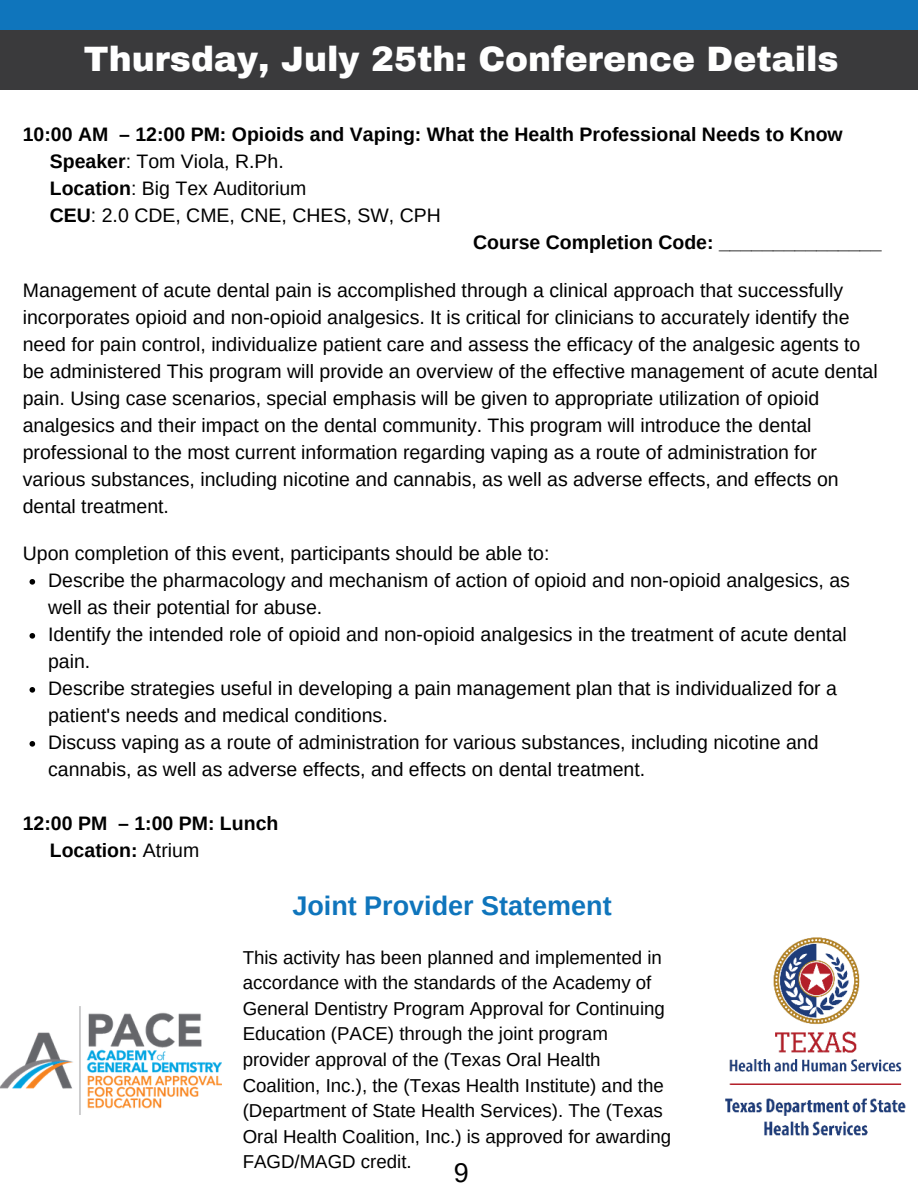
<style>
.page{position:relative;width:918px;height:1188px;background:#fff}
.page>*{position:absolute;margin:0;border:0;box-sizing:border-box;transform-origin:0 0}
.t1{font:900 34.5px "Archivo";color:#fff}
.t2{font:700 27px "Arimo";color:#0f75bc}
.t3{font:27px "Arimo";color:#000}
.t4{font:19.5px/27px "Arimo";color:#000}
.t5{font:700 19.5px/27px "Arimo";color:#000}
.t6{font:18.75px/25.5px "Arimo";color:#000}
.s1{font-weight:700}
.s2{font-weight:400}
</style>
<div class="page">
<div style="left:0;top:0;width:918px;height:60px;background:#0f75bc"></div>
<div style="left:0;top:30px;width:918px;height:59px;background:#3a3a3c"></div>
<svg style="left:30px;top:579px;width:5px;height:6px"></svg>
<svg style="left:30px;top:633px;width:5px;height:6px"></svg>
<svg style="left:30px;top:687px;width:5px;height:6px"></svg>
<svg style="left:30px;top:741px;width:5px;height:6px"></svg>
<img style="left:0;top:1006px;width:222px;height:108px">
<img style="left:725px;top:937px;width:181px;height:199px">
<h1 class="t1" style="left:84px;top:41px;width:756px">Thursday, July 25th: Conference Details</h1>
<p class="t5" style="left:23px;top:121px;width:821px">10:00 AM – 12:00 PM: Opioids and Vaping: What the Health Professional Needs to Know</p>
<p class="t4" style="left:50px;top:148px;width:236px"><span class="s1">Speaker</span>: Tom Viola, R.Ph.</p>
<p class="t4" style="left:50px;top:175px;width:258px"><span class="s1">Location</span>: Big Tex Auditorium</p>
<p class="t4" style="left:50px;top:202px;width:393px"><span class="s1">CEU</span>: 2.0 CDE, CME, CNE, CHES, SW, CPH</p>
<p class="t5" style="left:473px;top:229px;width:410px">Course Completion Code: _______________</p>
<p class="t4" style="left:23px;top:276px;width:856px">Management of acute dental pain is accomplished through a clinical approach that successfully incorporates opioid and non-opioid analgesics. It is critical for clinicians to accurately identify the need for pain control, individualize patient care and assess the efficacy of the analgesic agents to be administered This program will provide an overview of the effective management of acute dental pain. Using case scenarios, special emphasis will be given to appropriate utilization of opioid analgesics and their impact on the dental community. This program will introduce the dental professional to the most current information regarding vaping as a route of administration for various substances, including nicotine and cannabis, as well as adverse effects, and effects on dental treatment.</p>
<p class="t4" style="left:48px;top:540px;width:803px;text-indent:-25px">Upon completion of this event, participants should be able to:<br>Describe the pharmacology and mechanism of action of opioid and non-opioid analgesics, as well as their potential for abuse.<br>Identify the intended role of opioid and non-opioid analgesics in the treatment of acute dental pain.<br>Describe strategies useful in developing a pain management plan that is individualized for a patient's needs and medical conditions.<br>Discuss vaping as a route of administration for various substances, including nicotine and cannabis, as well as adverse effects, and effects on dental treatment.</p>
<p class="t5" style="left:50px;top:810px;width:230px;text-indent:-27px">12:00 PM – 1:00 PM: Lunch<br>Location: <span class="s2">Atrium</span></p>
<h2 class="t2" style="left:292px;top:891px;width:321px">Joint Provider Statement</h2>
<p class="t6" style="left:243px;top:944px;width:430px">This activity has been planned and implemented in accordance with the standards of the Academy of General Dentistry Program Approval for Continuing Education (PACE) through the joint program provider approval of the (Texas Oral Health Coalition, Inc.), the (Texas Health Institute) and the (Department of State Health Services). The (Texas Oral Health Coalition, Inc.) is approved for awarding FAGD/MAGD credit.</p>
<h2 class="t3" style="left:454px;top:1157px;width:17px">9</h2>
</div>
